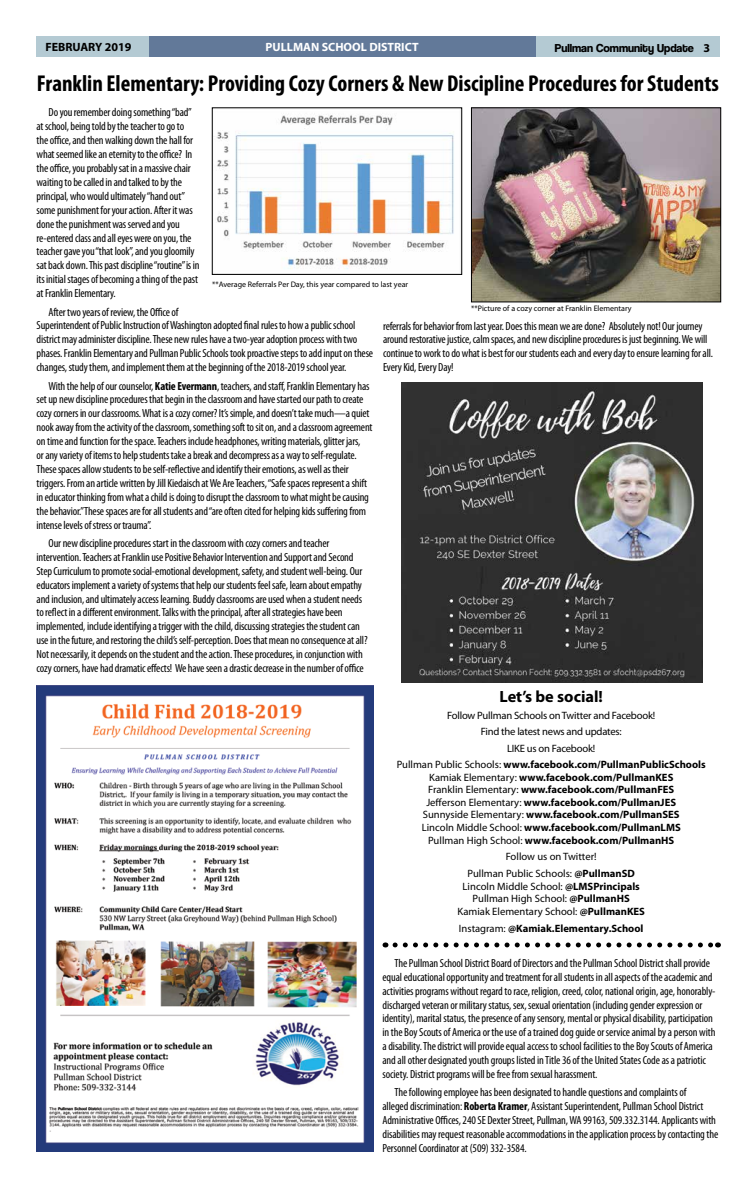
<style>
.page{position:relative;width:756px;height:1188px;background:#fff}
.page>*{position:absolute;margin:0;border:0;box-sizing:border-box;transform-origin:0 0}
.t1{font:700 condensed 23px "Myriad Pro";color:#000}
.t2{font:700 16.3px "Myriad Pro";color:#000}
.t3{font:700 12px "Coolvetica Rg";color:#000}
.t4{font:700 12px "Myriad Pro";color:#fff}
.t5{font:700 12px "Myriad Pro";color:#000}
.t6{font:condensed 11.8px/13.9px "Myriad Pro";letter-spacing:-.015em;color:#000}
.t7{font:700 10.6px/12.6px "Myriad Pro";color:#000;text-align:center}
.t8{font:10.6px/16.7px "Myriad Pro";letter-spacing:-.005em;color:#000;text-align:center}
.t9{font:8px "Myriad Pro";color:#000}
.s1{font-family:"Myriad Pro"}
.s2{font-weight:700}
.s3{font-weight:400}
</style>
<div class="page">
<div style="left:149px;top:36px;width:388px;height:21px;background:#627999"></div>
<div style="left:537px;top:36px;width:183px;height:21px;background:#b4cad3"></div>
<div style="left:36px;top:36px;width:113px;height:21px;background:#b4cad3"></div>
<img style="left:36px;top:685px;width:338px;height:467px">
<svg style="left:395px;top:942px;width:317px;height:5px"></svg>
<img style="left:216px;top:115px;width:238px;height:154px">
<div style="left:212px;top:108px;width:250px;height:167px;border:1px solid #000"></div>
<img style="left:473px;top:110px;width:246px;height:190px">
<div style="left:471px;top:108px;width:250px;height:194px;border:1px solid #000"></div>
<img style="left:402px;top:382px;width:300px;height:301px">
<p class="t5" style="left:45px;top:39px;width:87px">FEBRUARY 2019</p>
<p class="t4" style="left:266px;top:39px;width:155px">PULLMAN SCHOOL DISTRICT</p>
<p class="t3" style="left:555px;top:41px;width:157px">Pullman Community Update <span class="s1">3</span></p>
<h1 class="t1" style="left:37px;top:69px;width:684px">Franklin Elementary: Providing Cozy Corners &amp; New Discipline Procedures for Students</h1>
<p class="t6" style="left:37px;top:105px;width:165px;text-indent:12px">Do you remember doing something “bad” at school, being told by the teacher to go to<br>the office, and then walking down the hall for what seemed like an eternity to the office? In the office, you probably sat in a massive chair waiting to be called in and talked to by the principal, who would ultimately “hand out” some punishment for your action. After it was done the punishment was served and you re-entered class and all eyes were on you, the teacher gave you “that look”, and you gloomily sat back down. This past discipline “routine” is in its initial stages of becoming a thing of the past at Franklin Elementary.</p>
<p class="t6" style="left:37px;top:305px;width:338px;text-indent:12px">After two years of review, the Office of<br>Superintendent of Public Instruction of Washington adopted final rules to how a public school district may administer discipline. These new rules have a two-year adoption process with two phases. Franklin Elementary and Pullman Public Schools took proactive steps to add input on these changes, study them, and implement them at the beginning of the 2018-2019 school year.</p>
<p class="t6" style="left:37px;top:379px;width:337px;text-indent:12px">With the help of our counselor, <span class="s2">Katie Evermann</span>, teachers, and staff, Franklin Elementary has set up new discipline procedures that begin in the classroom and have started our path to create cozy corners in our classrooms. What is a cozy corner? It’s simple, and doesn’t take much—a quiet nook away from the activity of the classroom, something soft to sit on, and a classroom agreement on time and function for the space. Teachers include headphones, writing materials, glitter jars,<br>or any variety of items to help students take a break and decompress as a way to self-regulate.<br>These spaces allow students to be self-reflective and identify their emotions, as well as their triggers. From an article written by Jill Kiedaisch at We Are Teachers, “Safe spaces represent a shift in educator thinking from what a child is doing to disrupt the classroom to what might be causing the behavior.” These spaces are for all students and “are often cited for helping kids suffering from intense levels of stress or trauma”.</p>
<p class="t6" style="left:37px;top:536px;width:333px;text-indent:12px">Our new discipline procedures start in the classroom with cozy corners and teacher intervention. Teachers at Franklin use Positive Behavior Intervention and Support and Second Step Curriculum to promote social-emotional development, safety, and student well-being. Our educators implement a variety of systems that help our students feel safe, learn about empathy and inclusion, and ultimately access learning. Buddy classrooms are used when a student needs to reflect in a different environment. Talks with the principal, after all strategies have been implemented, include identifying a trigger with the child, discussing strategies the student can use in the future, and restoring the child’s self-perception. Does that mean no consequence at all?<br>Not necessarily, it depends on the student and the action. These procedures, in conjunction with cozy corners, have had dramatic effects! We have seen a drastic decrease in the number of office</p>
<p class="t9" style="left:212px;top:279px;width:198px">**Average Referrals Per Day, this year compared to last year</p>
<p class="t9" style="left:471px;top:303px;width:162px">**Picture of a cozy corner at Franklin Elementary</p>
<p class="t6" style="left:383px;top:319px;width:331px">referrals for behavior from last year. Does this mean we are done? Absolutely not! Our journey around restorative justice, calm spaces, and new discipline procedures is just beginning. We will continue to work to do what is best for our students each and every day to ensure learning for all.<br>Every Kid, Every Day!</p>
<h2 class="t2" style="left:499px;top:686px;width:105px">Let’s be social!</h2>
<p class="t8" style="left:447px;top:706px;width:210px">Follow Pullman Schools on Twitter and Facebook!<br>Find the latest news and updates:<br>LIKE us on Facebook!</p>
<p class="t7" style="left:397px;top:758px;width:311px"><span class="s3">Pullman Public Schools:</span> www.facebook.com/PullmanPublicSchools <span class="s3">Kamiak Elementary:</span> www.facebook.com/PullmanKES<br><span class="s3">Franklin Elementary:</span> www.facebook.com/PullmanFES<br><span class="s3">Jefferson Elementary:</span> www.facebook.com/PullmanJES<br><span class="s3">Sunnyside Elementary:</span> www.facebook.com/PullmanSES<br><span class="s3">Lincoln Middle School:</span> www.facebook.com/PullmanLMS<br><span class="s3">Pullman High School:</span> www.facebook.com/PullmanHS</p>
<p class="t8" style="left:468px;top:848px;width:169px">Follow us on Twitter!<br>Pullman Public Schools: <span class="s2">@PullmanSD</span></p>
<p class="t8" style="left:457px;top:880px;width:189px;line-height:12.6px">Lincoln Middle School: <span class="s2">@LMSPrincipals<br></span>Pullman High School: <span class="s2">@PullmanHS<br></span>Kamiak Elementary School: <span class="s2">@PullmanKES</span></p>
<p class="t7" style="left:459px;top:922px;width:186px"><span class="s3">Instagram:</span> @Kamiak.Elementary.School</p>
<p class="t6" style="left:383px;top:956px;width:335px;text-indent:12px">The Pullman School District Board of Directors and the Pullman School District shall provide equal educational opportunity and treatment for all students in all aspects of the academic and activities programs without regard to race, religion, creed, color, national origin, age, honorably&shy;discharged veteran or military status, sex, sexual orientation (including gender expression or identity), marital status, the presence of any sensory, mental or physical disability, participation in the Boy Scouts of America or the use of a trained dog guide or service animal by a person with a disability. The district will provide equal access to school facilities to the Boy Scouts of America and all other designated youth groups listed in Title 36 of the United States Code as a patriotic society. District programs will be free from sexual harassment.</p>
<p class="t6" style="left:383px;top:1085px;width:337px;text-indent:12px">The following employee has been designated to handle questions and complaints of<br>alleged discrimination: <span class="s2">Roberta Kramer</span>, Assistant Superintendent, Pullman School District Administrative Offices, 240 SE Dexter Street, Pullman, WA 99163, 509.332.3144. Applicants with disabilities may request reasonable accommodations in the application process by contacting the Personnel Coordinator at (509) 332-3584.</p>
</div>
